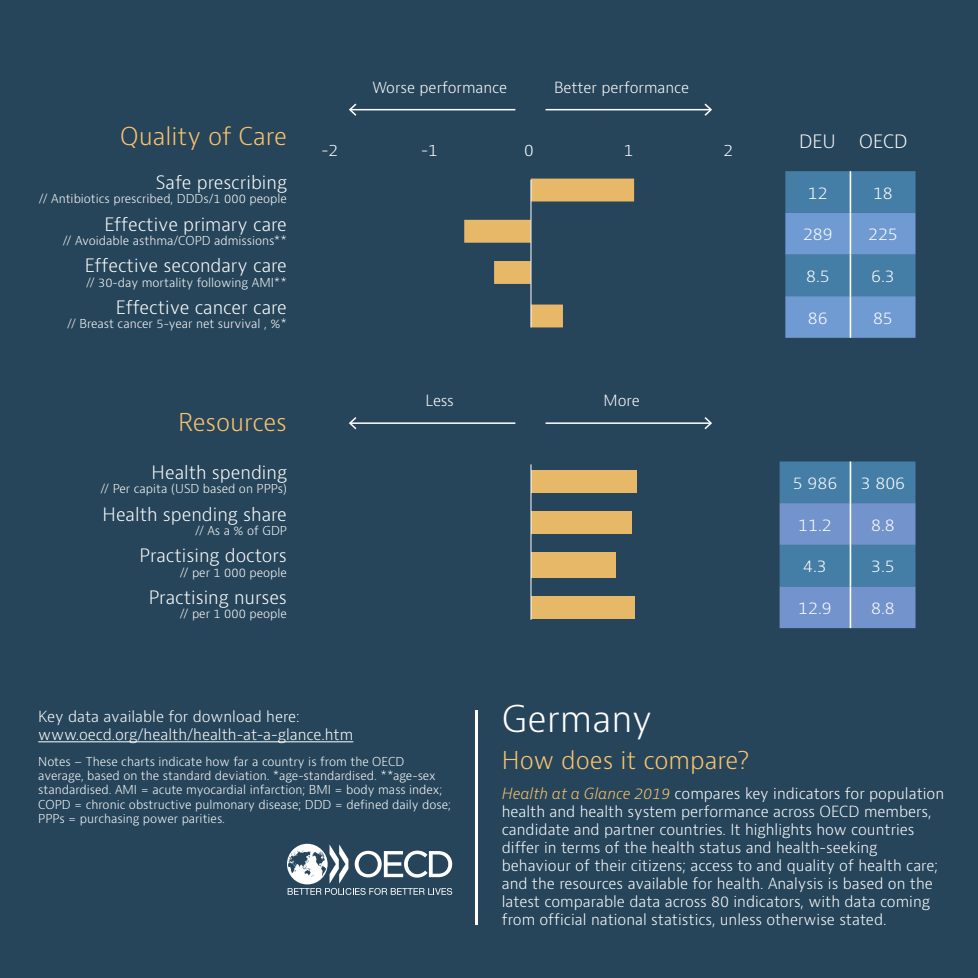
<style>
.page{position:relative;width:978px;height:978px;background:#27455a}
.page>*{position:absolute;margin:0;border:0;box-sizing:border-box;transform-origin:0 0}
.t1{font:300 36px "OECD Bernini";color:#fff}
.t2{font:300 24px "OECD Bernini";color:#fcc46b}
.t3{font:300 18px "OECD Bernini";color:#fff}
.t4{font:300 16.5px "OECD Bernini";color:#fff}
.t5{font:300 16.05px "OECD Bernini";color:#fff}
.t6{font:300 15px/18px "OECD Bernini";color:#fff}
.t7{font:300 12px/14.4px "OECD Bernini";color:#fff}
.s1{font-style:italic;color:#fcc46b}
</style>
<div class="page">
<svg style="left:287px;top:844px;width:165px;height:51px"></svg>
<hr style="left:476px;top:710px;width:2px;height:214px;background:#fff">
<hr style="left:38px;top:741px;width:315px;height:1px;background:#fff">
<svg style="left:785px;top:171px;width:130px;height:167px;background:#5a8bbb"></svg>
<hr style="left:850px;top:171px;width:1px;height:42px;background:#fff">
<hr style="left:850px;top:213px;width:1px;height:42px;background:#fff">
<hr style="left:850px;top:255px;width:1px;height:41px;background:#fff">
<hr style="left:850px;top:296px;width:1px;height:42px;background:#fff">
<svg style="left:780px;top:461px;width:135px;height:167px;background:#5b88b8"></svg>
<hr style="left:850px;top:461px;width:1px;height:42px;background:#fff">
<hr style="left:850px;top:503px;width:1px;height:42px;background:#fff">
<hr style="left:850px;top:545px;width:1px;height:41px;background:#fff">
<hr style="left:850px;top:586px;width:1px;height:42px;background:#fff">
<hr style="left:350px;top:109px;width:165px;height:1px;background:#fff">
<svg style="left:349px;top:103px;width:9px;height:13px"></svg>
<hr style="left:350px;top:422px;width:165px;height:2px;background:#fff">
<svg style="left:349px;top:417px;width:9px;height:13px"></svg>
<hr style="left:546px;top:109px;width:165px;height:1px;background:#fff">
<svg style="left:703px;top:103px;width:9px;height:13px"></svg>
<hr style="left:546px;top:422px;width:165px;height:2px;background:#fff">
<svg style="left:703px;top:417px;width:9px;height:13px"></svg>
<svg style="left:464px;top:178px;width:171px;height:149px"></svg>
<div style="left:531px;top:470px;width:105px;height:23px;background:#e8b869"></div>
<div style="left:531px;top:511px;width:101px;height:23px;background:#e8b869"></div>
<div style="left:531px;top:552px;width:85px;height:25px;background:#e8b869"></div>
<div style="left:531px;top:596px;width:103px;height:23px;background:#e8b869"></div>
<hr style="left:531px;top:180px;width:1px;height:147px;background:#fff">
<hr style="left:531px;top:464px;width:1px;height:156px;background:#fff">
<h2 class="t2" style="left:120px;top:120px;width:168px">Quality of Care</h2>
<p class="t3" style="left:156px;top:171px;width:133px">Safe prescribing</p>
<p class="t7" style="left:39px;top:192px;width:250px">// Antibiotics prescribed, DDDs/1 000 people</p>
<p class="t3" style="left:104px;top:212px;width:184px">Effective primary care</p>
<p class="t7" style="left:63px;top:234px;width:226px">// Avoidable asthma/COPD admissions**</p>
<p class="t3" style="left:85px;top:254px;width:204px">Effective secondary care</p>
<p class="t7" style="left:86px;top:275px;width:202px">// 30-day mortality following AMI**</p>
<p class="t3" style="left:116px;top:296px;width:173px">Effective cancer care</p>
<p class="t7" style="left:67px;top:317px;width:221px">// Breast cancer 5-year net survival , %*</p>
<h2 class="t2" style="left:178px;top:407px;width:110px">Resources</h2>
<p class="t3" style="left:152px;top:460px;width:137px">Health spending</p>
<p class="t7" style="left:101px;top:482px;width:188px">// Per capita (USD based on PPPs)</p>
<p class="t3" style="left:103px;top:502px;width:186px">Health spending share</p>
<p class="t7" style="left:195px;top:524px;width:93px">// As a % of GDP</p>
<p class="t3" style="left:139px;top:544px;width:149px">Practising doctors</p>
<p class="t7" style="left:180px;top:565px;width:109px">// per 1 000 people</p>
<p class="t3" style="left:149px;top:585px;width:140px">Practising nurses</p>
<p class="t7" style="left:180px;top:607px;width:109px">// per 1 000 people</p>
<p class="t6" style="left:372px;top:79px;width:136px">Worse performance</p>
<p class="t6" style="left:554px;top:79px;width:137px">Better performance</p>
<p class="t5" style="left:321px;top:140px;width:18px">-2</p>
<p class="t5" style="left:421px;top:140px;width:18px">-1</p>
<p class="t5" style="left:524px;top:140px;width:11px">0</p>
<p class="t5" style="left:624px;top:140px;width:11px">1</p>
<p class="t5" style="left:723px;top:140px;width:11px">2</p>
<p class="t6" style="left:426px;top:392px;width:30px">Less</p>
<p class="t6" style="left:604px;top:392px;width:38px">More</p>
<p class="t6" style="left:38px;top:708px;width:317px">Key data available for download here: www.oecd.org/health/health-at-a-glance.htm</p>
<h1 class="t1" style="left:502px;top:695px;width:152px">Germany</h1>
<p class="t3" style="left:799px;top:130px;width:38px">DEU</p>
<p class="t3" style="left:859px;top:130px;width:50px">OECD</p>
<p class="t4" style="left:808px;top:182px;width:21px">12</p>
<p class="t4" style="left:873px;top:182px;width:21px">18</p>
<p class="t4" style="left:803px;top:223px;width:31px">289</p>
<p class="t4" style="left:868px;top:223px;width:31px">225</p>
<p class="t4" style="left:806px;top:265px;width:25px">8.5</p>
<p class="t4" style="left:871px;top:265px;width:25px">6.3</p>
<p class="t4" style="left:808px;top:307px;width:21px">86</p>
<p class="t4" style="left:873px;top:307px;width:21px">85</p>
<p class="t4" style="left:793px;top:472px;width:46px">5 986</p>
<p class="t4" style="left:861px;top:472px;width:46px">3 806</p>
<p class="t4" style="left:798px;top:514px;width:35px">11.2</p>
<p class="t4" style="left:871px;top:514px;width:25px">8.8</p>
<p class="t4" style="left:803px;top:555px;width:25px">4.3</p>
<p class="t4" style="left:871px;top:555px;width:25px">3.5</p>
<p class="t4" style="left:798px;top:597px;width:35px">12.9</p>
<p class="t4" style="left:871px;top:597px;width:25px">8.8</p>
<p class="t7" style="left:38px;top:754px;width:414px">Notes – These charts indicate how far a country is from the OECD average, based on the standard deviation. *age-standardised. **age-sex standardised. AMI = acute myocardial infarction; BMI = body mass index; COPD = chronic obstructive pulmonary disease; DDD = defined daily dose; PPPs = purchasing power parities.</p>
<h2 class="t2" style="left:502px;top:744px;width:249px">How does it compare?</h2>
<p class="t6" style="left:502px;top:785px;width:444px"><span class="s1">Health at a Glance 2019</span> compares key indicators for population health and health system performance across OECD members, candidate and partner countries. It highlights how countries differ in terms of the health status and health-seeking behaviour of their citizens; access to and quality of health care; and the resources available for health. Analysis is based on the latest comparable data across 80 indicators, with data coming from official national statistics, unless otherwise stated.</p>
</div>
